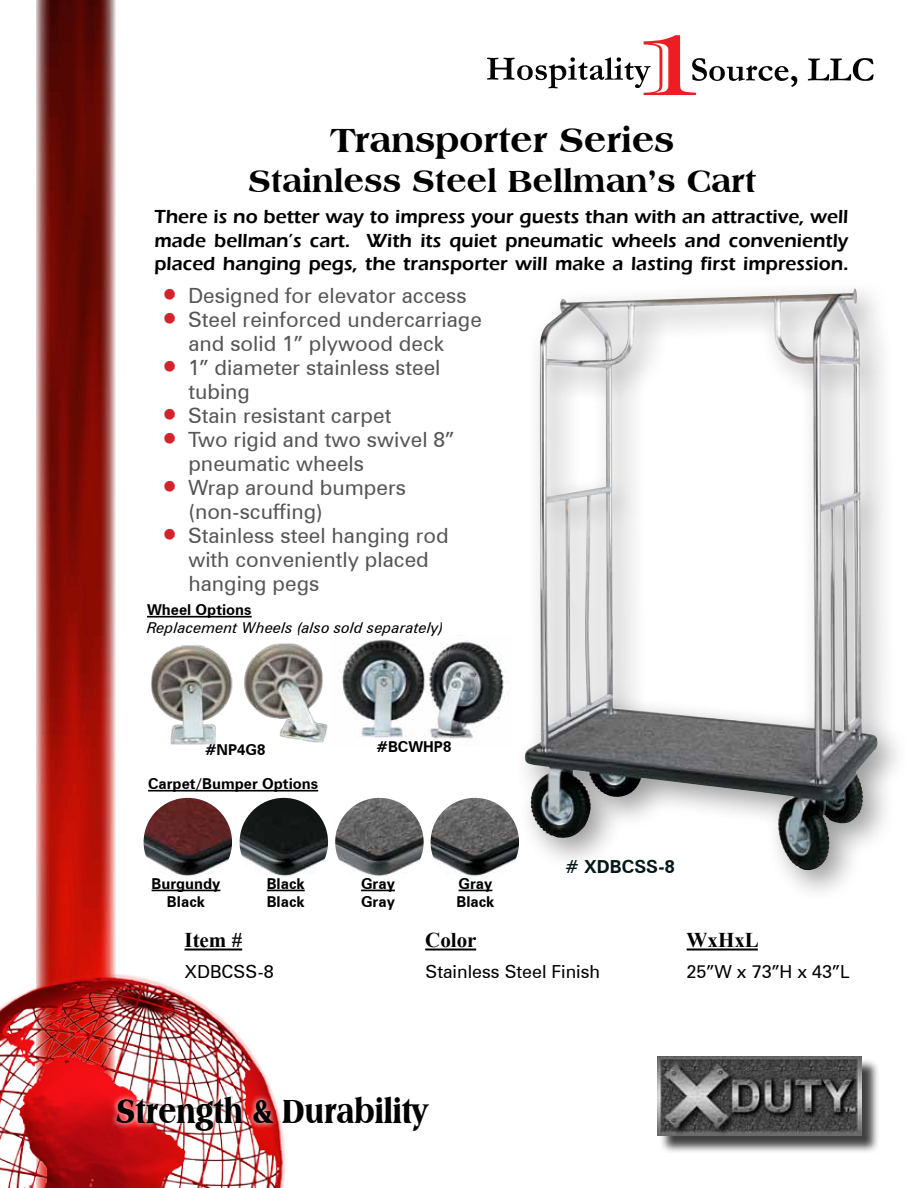
<style>
.page{position:relative;width:918px;height:1188px;background:#fff}
.page>*{position:absolute;margin:0;border:0;box-sizing:border-box;transform-origin:0 0}
.t1{font:800 condensed 36px "Americana BT";color:#000101}
.t2{font:800 36px "Americana BT";color:#000101}
.t3{font:800 33px "Americana BT";color:#000101}
.t4{font:21px/24px "Zurich BT";color:#565659}
.t5{font:700 21px "Times New Roman";color:#000}
.t6{font:600 19.5px/23.4px "Eras ITC";color:#000;text-align:justify}
.t7{font:18px "Zurich BT";color:#000}
.t8{font:700 18px "Zurich BT";color:#04181a}
.t9{font:700 15px/18px "Zurich BT";color:#000}
.t10{font:italic 15px "Zurich BT";color:#000}
.s1{font-size:36px;color:#d2232a}
.s2{font-weight:400}
</style>
<div class="page">
<svg style="left:808px;top:58px;width:66px;height:23px"></svg>
<svg style="left:487px;top:35px;width:310px;height:60px"></svg>
<img style="left:36px;top:0;width:79px;height:972px">
<img style="left:0;top:972px;width:285px;height:216px">
<img style="left:111px;top:1090px;width:174px;height:47px">
<div style="left:659px;top:1058px;width:221px;height:96px;background:#000;opacity:.75"></div>
<img style="left:657px;top:1056px;width:204px;height:79px">
<div style="left:510px;top:273px;width:398px;height:626px;background:#000;opacity:.4"></div>
<img style="left:525px;top:293px;width:328px;height:581px">
<hr style="left:184px;top:949px;width:58px;height:2px;background:#000">
<hr style="left:425px;top:949px;width:51px;height:2px;background:#000">
<hr style="left:687px;top:949px;width:71px;height:2px;background:#000">
<img style="left:335px;top:798px;width:89px;height:88px;border-radius:44px">
<img style="left:431px;top:798px;width:88px;height:88px;border-radius:44px">
<img style="left:240px;top:798px;width:88px;height:88px;border-radius:44px">
<img style="left:144px;top:798px;width:88px;height:88px;border-radius:44px">
<img style="left:364px;top:636px;width:149px;height:110px">
<hr style="left:148px;top:790px;width:170px;height:2px;background:#000">
<hr style="left:152px;top:890px;width:68px;height:1px;background:#000">
<hr style="left:267px;top:890px;width:38px;height:1px;background:#000">
<hr style="left:361px;top:890px;width:34px;height:1px;background:#000">
<hr style="left:459px;top:890px;width:33px;height:1px;background:#000">
<img style="left:108px;top:608px;width:256px;height:140px">
<h1 class="t2" style="left:330px;top:119px;width:346px">Transporter Series</h1>
<h2 class="t3" style="left:249px;top:161px;width:509px">Stainless Steel Bellman’s Cart</h2>
<p class="t6" style="left:154px;top:205px;width:695px">There is no better way to impress your guests than with an attractive, well made bellman’s cart. With its quiet pneumatic wheels and conveniently placed hanging pegs, the transporter will make a lasting first impression.</p>
<p class="t4" style="left:159px;top:284px;width:309px"><span class="s1">•</span> Designed for elevator access</p>
<p class="t4" style="left:159px;top:308px;width:324px;text-align:center"><span class="s1">•</span> Steel reinforced undercarriage and solid 1” plywood deck</p>
<p class="t4" style="left:188px;top:356px;width:254px;text-indent:-29px"><span class="s1">•</span> 1” diameter stainless steel tubing</p>
<p class="t4" style="left:159px;top:404px;width:234px"><span class="s1">•</span> Stain resistant carpet</p>
<p class="t4" style="left:188px;top:428px;width:267px;text-indent:-29px"><span class="s1">•</span> Two rigid and two swivel 8” pneumatic wheels</p>
<p class="t4" style="left:188px;top:476px;width:219px;text-indent:-29px"><span class="s1">•</span> Wrap around bumpers (non-scuffing)</p>
<p class="t4" style="left:188px;top:524px;width:262px;text-indent:-29px"><span class="s1">•</span> Stainless steel hanging rod with conveniently placed hanging pegs</p>
<p class="t9" style="left:147px;top:601px;width:106px">Wheel Options</p>
<p class="t10" style="left:147px;top:619px;width:298px">Replacement Wheels (also sold separately)</p>
<p class="t9" style="left:205px;top:741px;width:62px">#NP4G8</p>
<p class="t9" style="left:148px;top:775px;width:172px">Carpet/Bumper Options</p>
<p class="t9" style="left:376px;top:738px;width:76px">#BCWHP8</p>
<p class="t9" style="left:152px;top:874px;width:70px;text-align:center">Burgundy<br>Black</p>
<p class="t9" style="left:267px;top:874px;width:40px">Black<br>Black</p>
<p class="t9" style="left:361px;top:874px;width:35px">Gray<br>Gray</p>
<p class="t9" style="left:456px;top:874px;width:40px">Gray<br>Black</p>
<p class="t8" style="left:565px;top:855px;width:111px"><span class="s2">#</span> XDBCSS-8</p>
<p class="t5" style="left:184px;top:926px;width:59px">Item #</p>
<p class="t5" style="left:425px;top:926px;width:53px">Color</p>
<p class="t5" style="left:687px;top:926px;width:74px">WxHxL</p>
<p class="t7" style="left:184px;top:961px;width:91px">XDBCSS-8</p>
<p class="t7" style="left:426px;top:961px;width:176px">Stainless Steel Finish</p>
<p class="t7" style="left:687px;top:961px;width:165px">25”W x 73”H x 43”L</p>
<h1 class="t1" style="left:116px;top:1089px;width:313px">Strength &amp; Durability</h1>
</div>
